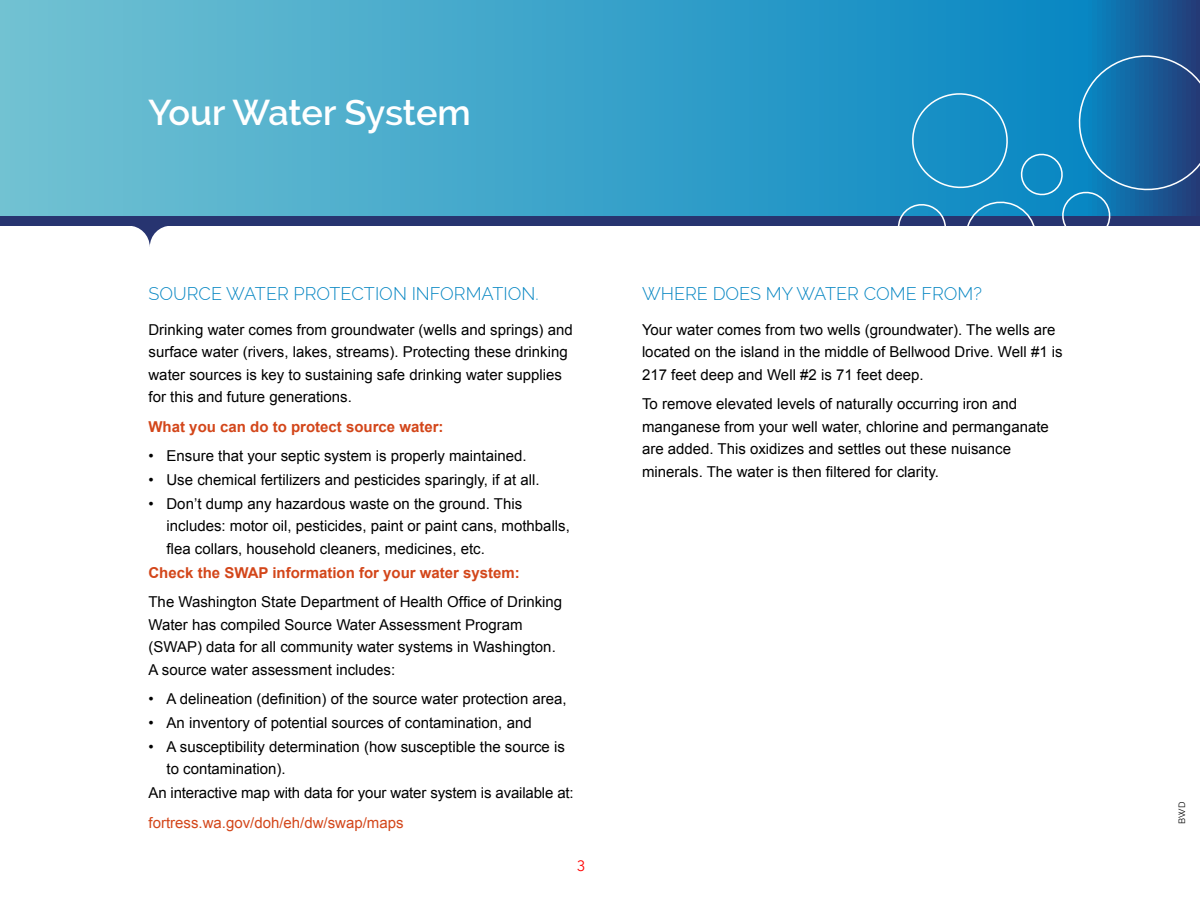
<style>
.page{position:relative;width:1200px;height:900px;background:#fff}
.page>*{position:absolute;margin:0;border:0;box-sizing:border-box;transform-origin:0 0}
.t1{font:600 36px "Raleway";color:#fff}
.t2{font:300 18px "Raleway";color:#0887c3}
.t3{font:15px/22.5px "Arial";color:#000}
.t4{font:700 15px "Arial";color:#d3461a}
.t5{font:15px "Arial";color:#d3461a}
.t6{font:15px "Avenir Next LT Com";color:#f00}
.t7{font:9px "Raleway";color:#000}
</style>
<div class="page">
<div style="left:0;top:0;width:1200px;height:219px;background:linear-gradient(to right,#6fc8d9,#0474b4)"></div>
<div style="left:0;top:216px;width:1200px;height:10px;background:#273470"></div>
<svg style="left:132px;top:226px;width:36px;height:21px"></svg>
<svg style="left:893px;top:45px;width:307px;height:181px;background:#1b7bb3"></svg>
<h1 class="t1" style="left:148px;top:92px;width:324px">Your Water System</h1>
<p class="t2" style="left:148px;top:284px;width:392px">SOURCE WATER PROTECTION INFORMATION.</p>
<p class="t3" style="left:148px;top:319px;width:426px">Drinking water comes from groundwater (wells and springs) and surface water (rivers, lakes, streams). Protecting these drinking water sources is key to sustaining safe drinking water supplies for this and future generations.</p>
<p class="t4" style="left:148px;top:417px;width:297px">What you can do to protect source water:</p>
<p class="t3" style="left:148px;top:445px;width:380px">• Ensure that your septic system is properly maintained.</p>
<p class="t3" style="left:148px;top:469px;width:393px">• Use chemical fertilizers and pesticides sparingly, if at all.</p>
<p class="t3" style="left:166px;top:493px;width:405px;text-indent:-18px">• Don’t dump any hazardous waste on the ground. This includes: motor oil, pesticides, paint or paint cans, mothballs, flea collars, household cleaners, medicines, etc.</p>
<p class="t4" style="left:148px;top:563px;width:373px">Check the SWAP information for your water system:</p>
<p class="t3" style="left:148px;top:591px;width:415px">The Washington State Department of Health Office of Drinking Water has compiled Source Water Assessment Program (SWAP) data for all community water systems in Washington.<br>A source water assessment includes:</p>
<p class="t3" style="left:148px;top:688px;width:420px">• A delineation (definition) of the source water protection area,</p>
<p class="t3" style="left:148px;top:712px;width:385px">• An inventory of potential sources of contamination, and</p>
<p class="t3" style="left:166px;top:736px;width:400px;text-indent:-18px">• A susceptibility determination (how susceptible the source is to contamination).</p>
<p class="t3" style="left:148px;top:782px;width:427px">An interactive map with data for your water system is available at:</p>
<p class="t5" style="left:148px;top:813px;width:257px">fortress.wa.gov/doh/eh/dw/swap/maps</p>
<p class="t6" style="left:577px;top:857px;width:10px">3</p>
<p class="t2" style="left:642px;top:284px;width:341px">WHERE DOES MY WATER COME FROM?</p>
<p class="t3" style="left:642px;top:319px;width:422px">Your water comes from two wells (groundwater). The wells are located on the island in the middle of Bellwood Drive. Well #1 is<br>217 feet deep and Well #2 is 71 feet deep.</p>
<p class="t3" style="left:642px;top:393px;width:408px">To remove elevated levels of naturally occurring iron and manganese from your well water, chlorine and permanganate are added. This oxidizes and settles out these nuisance minerals. The water is then filtered for clarity.</p>
<p class="t7" style="left:1177px;top:824px;width:23px;rotate:-90deg">BWD</p>
</div>
